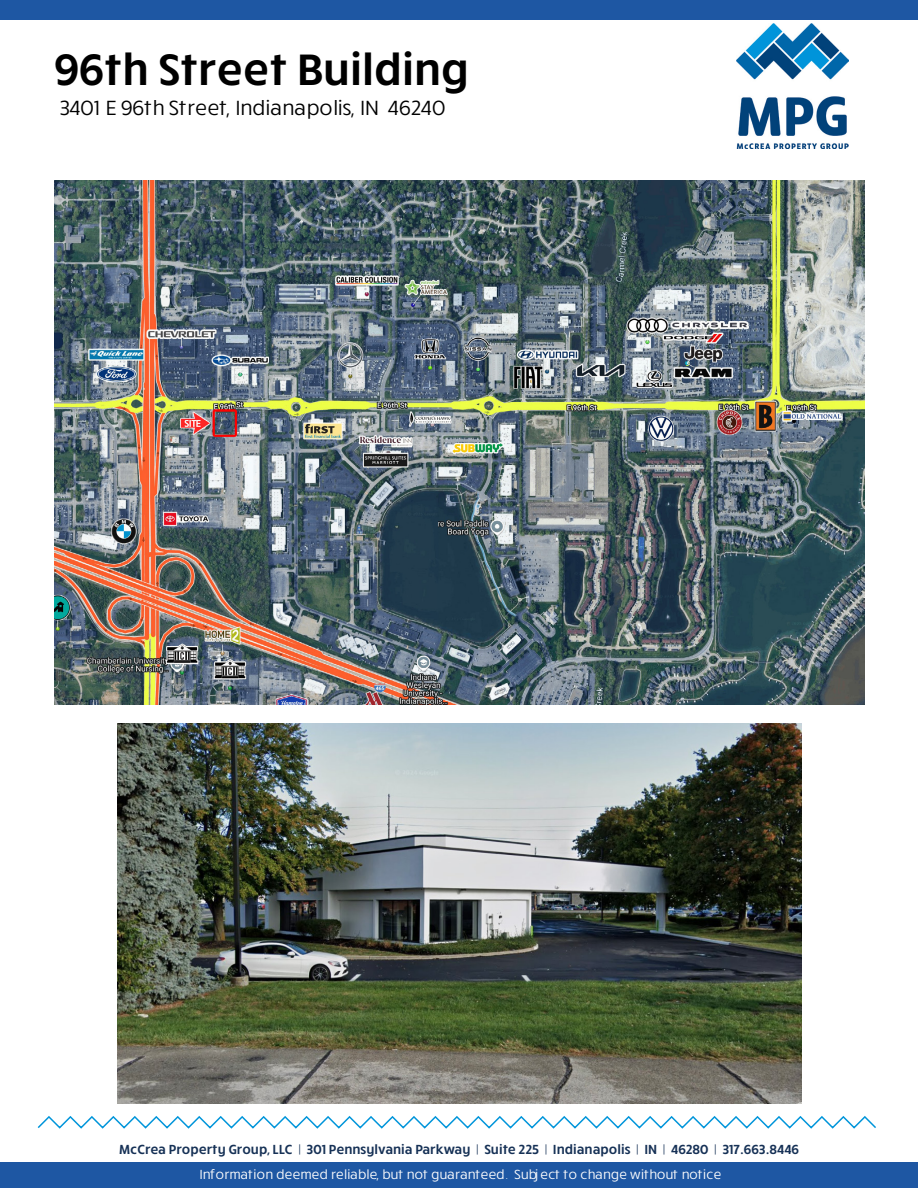
<style>
.page{position:relative;width:918px;height:1188px;background:#fff}
.page>*{position:absolute;margin:0;border:0;box-sizing:border-box;transform-origin:0 0}
.t1{font:600 45px "Ruck Sack";color:#000}
.t2{font:21px "Ruck Sack";color:#000}
.t3{font:600 13.5px "Ruck Sack";color:#163156}
.t4{font:13.5px "Ruck Sack";color:#fff}
</style>
<div class="page">
<img style="left:737px;top:24px;width:111px;height:124px">
<div style="left:0;top:0;width:918px;height:20px;background:#1e57a3"></div>
<div style="left:0;top:1163px;width:918px;height:25px;background:#1e57a3"></div>
<svg style="left:37px;top:1116px;width:839px;height:13px"></svg>
<img style="left:54px;top:180px;width:811px;height:525px">
<img style="left:117px;top:724px;width:685px;height:379px">
<h1 class="t1" style="left:54px;top:39px;width:416px">96th Street Building</h1>
<h2 class="t2" style="left:58px;top:94px;width:388px">3401 E 96th Street, Indianapolis, IN 46240</h2>
<p class="t3" style="left:119px;top:1140px;width:682px">McCrea Property Group, LLC | 301 Pennsylvania Parkway | Suite 225 | Indianapolis | IN | 46280 | 317.663.8446</p>
<p class="t4" style="left:199px;top:1165px;width:523px">Information deemed reliable, but not guaranteed. Subject to change without notice</p>
</div>
